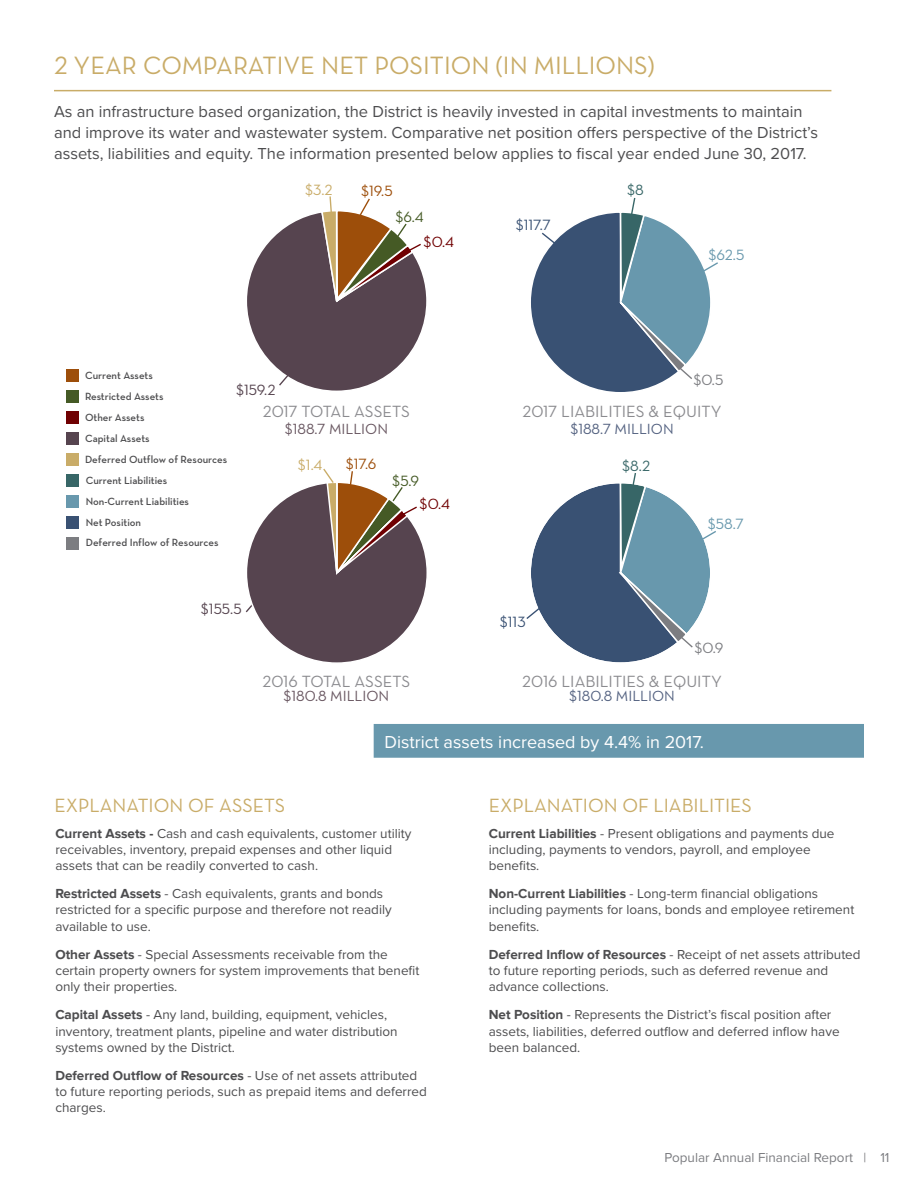
<style>
.page{position:relative;width:918px;height:1188px;background:#fff}
.page>*{position:absolute;margin:0;border:0;box-sizing:border-box;transform-origin:0 0}
.t1{font:25.5px "Neutra Text Book Alt";color:#c9ac68}
.t2{font:19.5px "Neutra Text";color:#c9ac68}
.t3{font:18px "Proxima Nova";color:#fff}
.t4{font:16.5px/21px "Proxima Nova";color:#4d4d4f}
.t5{font:16.5px "Neutra Text Book Alt";color:#8b8b8f}
.t6{font:15.15px "Neutra Text Book Alt";color:#56444f}
.t7{font:15.15px "Neutra Text Book Alt";color:#6898ad}
.t8{font:15.15px "Neutra Text Book Alt";color:#9d4e0a}
.t9{font:15.15px "Neutra Text Book Alt";color:#395173}
.t10{font:15.15px "Neutra Text Book Alt";color:#7c7d81}
.t11{font:15.15px "Neutra Text Book Alt";color:#700002}
.t12{font:15.15px "Neutra Text Book Alt";color:#c9ac68}
.t13{font:15.15px "Neutra Text Book Alt";color:#455a25}
.t14{font:15.15px "Neutra Text Book Alt";color:#376667}
.t15{font:15px "Neutra Text Book Alt";color:#685660}
.t16{font:15px "Neutra Text Book Alt";color:#536180}
.t17{font:13.5px/16.2px "Proxima Nova";color:#4d4d4f}
.t18{font:13.5px "Proxima Nova";color:#7c7d81}
.t19{font:600 10.65px/21px "Neutra Text";color:#4d4d4f}
.s1{font-weight:700}
</style>
<div class="page">
<div style="left:374px;top:724px;width:490px;height:34px;background:#6898ad;border:2px solid #6898ad"></div>
<hr style="left:54px;top:90px;width:777px;height:1px;background:#c9ac68">
<svg style="left:247px;top:196px;width:180px;height:195px"></svg>
<div style="left:66px;top:370px;width:12px;height:12px;background:#9d4e0a"></div>
<div style="left:66px;top:391px;width:12px;height:12px;background:#455a25"></div>
<div style="left:66px;top:411px;width:12px;height:13px;background:#700002"></div>
<div style="left:66px;top:432px;width:12px;height:13px;background:#56444f"></div>
<div style="left:66px;top:453px;width:12px;height:12px;background:#c9ac68"></div>
<div style="left:66px;top:474px;width:12px;height:12px;background:#376667"></div>
<div style="left:66px;top:495px;width:12px;height:12px;background:#6898ad"></div>
<div style="left:66px;top:516px;width:12px;height:12px;background:#395173"></div>
<div style="left:66px;top:537px;width:12px;height:12px;background:#7c7d81"></div>
<svg style="left:531px;top:197px;width:187px;height:195px"></svg>
<svg style="left:526px;top:473px;width:190px;height:190px"></svg>
<svg style="left:245px;top:468px;width:182px;height:195px"></svg>
<h1 class="t1" style="left:54px;top:50px;width:602px">2 YEAR COMPARATIVE NET POSITION (IN MILLIONS)</h1>
<p class="t4" style="left:54px;top:101px;width:766px">As an infrastructure based organization, the District is heavily invested in capital investments to maintain and improve its water and wastewater system. Comparative net position offers perspective of the District’s assets, liabilities and equity. The information presented below applies to fiscal year ended June 30, 2017.</p>
<p class="t12" style="left:305px;top:180px;width:29px">$3.2</p>
<p class="t8" style="left:361px;top:182px;width:33px">$19.5</p>
<p class="t13" style="left:396px;top:208px;width:30px">$6.4</p>
<p class="t11" style="left:424px;top:232px;width:32px">$0.4</p>
<p class="t9" style="left:516px;top:216px;width:37px">$117.7</p>
<p class="t14" style="left:627px;top:181px;width:18px">$8</p>
<p class="t7" style="left:708px;top:246px;width:37px">$62.5</p>
<p class="t19" style="left:85px;top:365px;width:69px">Current Assets</p>
<p class="t19" style="left:85px;top:386px;width:144px">Restricted Assets<br>Other Assets<br>Capital Assets<br>Deferred Outflow of Resources</p>
<p class="t19" style="left:86px;top:469px;width:134px">Current Liabilities<br>Non-Current Liabilities<br>Net Position<br>Deferred Inflow of Resources</p>
<p class="t6" style="left:236px;top:381px;width:41px">$159.2</p>
<p class="t5" style="left:263px;top:401px;width:149px">2017 TOTAL ASSETS</p>
<p class="t10" style="left:693px;top:370px;width:32px">$0.5</p>
<p class="t5" style="left:523px;top:401px;width:201px">2017 LIABILITIES &amp; EQUITY</p>
<p class="t15" style="left:285px;top:420px;width:105px">$188.7 MILLION</p>
<p class="t16" style="left:570px;top:420px;width:105px">$188.7 MILLION</p>
<p class="t12" style="left:298px;top:455px;width:26px">$1.4</p>
<p class="t8" style="left:346px;top:455px;width:32px">$17.6</p>
<p class="t13" style="left:392px;top:471px;width:28px">$5.9</p>
<p class="t11" style="left:420px;top:495px;width:32px">$0.4</p>
<p class="t14" style="left:622px;top:456px;width:29px">$8.2</p>
<p class="t7" style="left:708px;top:514px;width:38px">$58.7</p>
<p class="t6" style="left:201px;top:600px;width:42px">$155.5</p>
<p class="t9" style="left:500px;top:613px;width:27px">$113</p>
<p class="t10" style="left:694px;top:639px;width:31px">$0.9</p>
<p class="t5" style="left:263px;top:671px;width:149px">2016 TOTAL ASSETS</p>
<p class="t5" style="left:522px;top:671px;width:201px">2016 LIABILITIES &amp; EQUITY</p>
<p class="t15" style="left:284px;top:687px;width:107px">$180.8 MILLION</p>
<p class="t16" style="left:569px;top:687px;width:107px">$180.8 MILLION</p>
<h3 class="t3" style="left:385px;top:729px;width:321px">District assets increased by 4.4% in 2017.</h3>
<h2 class="t2" style="left:54px;top:794px;width:232px">EXPLANATION OF ASSETS</h2>
<h2 class="t2" style="left:489px;top:794px;width:265px">EXPLANATION OF LIABILITIES</h2>
<p class="t17" style="left:55px;top:824px;width:358px"><span class="s1">Current Assets -</span> Cash and cash equivalents, customer utility receivables, inventory, prepaid expenses and other liquid assets that can be readily converted to cash.</p>
<p class="t17" style="left:55px;top:885px;width:338px"><span class="s1">Restricted Assets</span> - Cash equivalents, grants and bonds restricted for a specific purpose and therefore not readily available to use.</p>
<p class="t17" style="left:55px;top:946px;width:366px"><span class="s1">Other Assets</span> - Special Assessments receivable from the certain property owners for system improvements that benefit only their properties.</p>
<p class="t17" style="left:55px;top:1006px;width:344px"><span class="s1">Capital Assets</span> - Any land, building, equipment, vehicles, inventory, treatment plants, pipeline and water distribution systems owned by the District.</p>
<p class="t17" style="left:55px;top:1067px;width:373px"><span class="s1">Deferred Outflow of Resources</span> - Use of net assets attributed to future reporting periods, such as prepaid items and deferred charges.</p>
<p class="t17" style="left:489px;top:824px;width:347px"><span class="s1">Current Liabilities</span> - Present obligations and payments due including, payments to vendors, payroll, and employee benefits.</p>
<p class="t17" style="left:489px;top:885px;width:367px"><span class="s1">Non-Current Liabilities</span> - Long-term financial obligations including payments for loans, bonds and employee retirement benefits.</p>
<p class="t17" style="left:489px;top:946px;width:373px"><span class="s1">Deferred Inflow of Resources</span> - Receipt of net assets attributed to future reporting periods, such as deferred revenue and advance collections.</p>
<p class="t17" style="left:489px;top:1006px;width:352px"><span class="s1">Net Position</span> - Represents the District’s fiscal position after assets, liabilities, deferred outflow and deferred inflow have been balanced.</p>
<p class="t18" style="left:664px;top:1148px;width:227px">Popular Annual Financial Report | 11</p>
</div>
